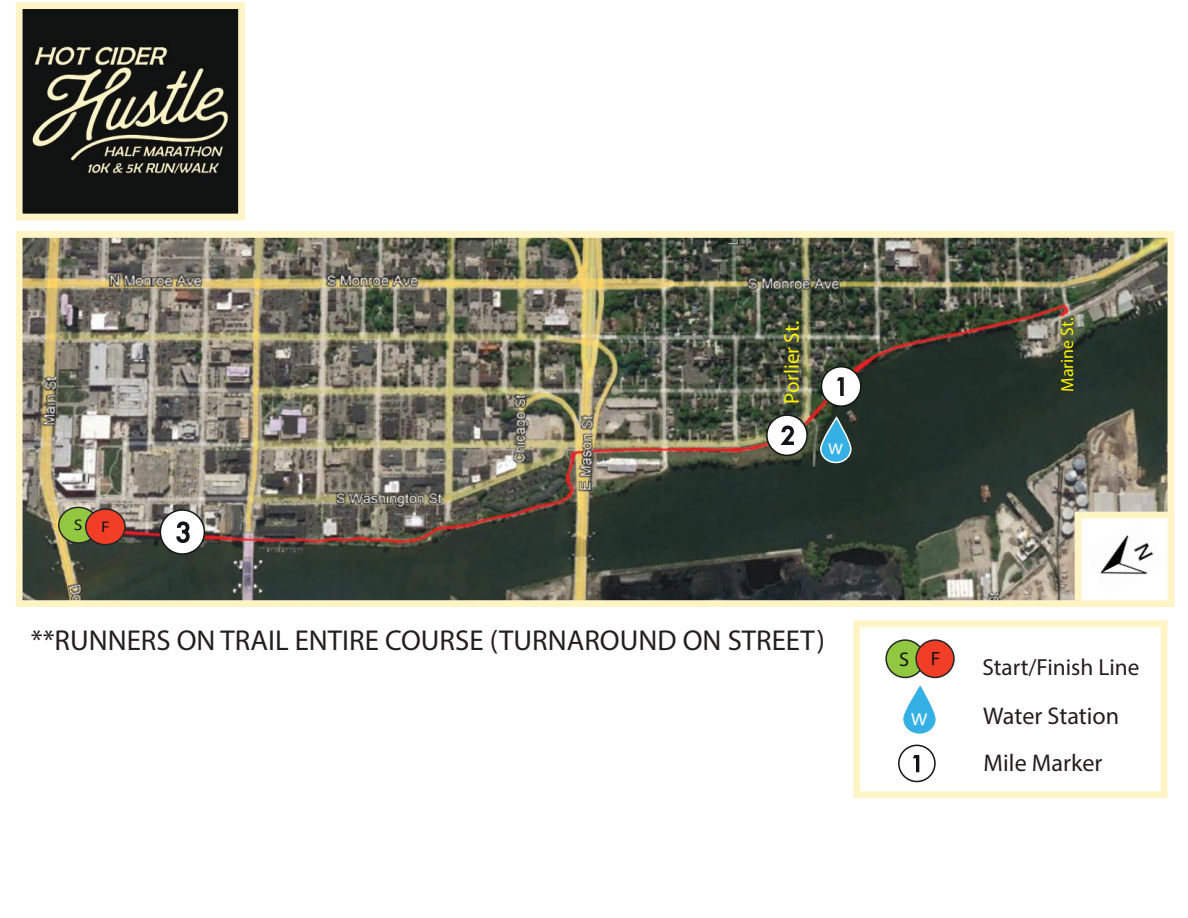
<style>
.page{position:relative;width:1188px;height:918px;background:#fff}
.page>*{position:absolute;margin:0;border:0;box-sizing:border-box;transform-origin:0 0}
.t1{font:28.8px "Myriad Pro";color:#241f1f}
.t2{font:25.5px "Futura LT";color:#121314}
.t3{font:24.15px "Myriad Pro";color:#241f1f}
.t4{font:23.25px "Myriad Pro";color:#241f1f}
.t5{font:23.25px "Futura LT";color:#121314}
.t6{font:22.8px "Futura LT";color:#121314}
.t7{font:21.15px "Myriad Pro";color:#fff300}
.t8{font:21px "Futura LT";color:#121314}
.t9{font:19.95px "Myriad Pro";color:#121314}
.t10{font:18px "Myriad Pro";letter-spacing:-.005em;color:#fff300}
.s1{font-size:19.2px}
</style>
<div class="page">
<img style="left:24px;top:239px;width:1142px;height:360px">
<div style="left:59px;top:507px;width:39px;height:36px;background:#92c840;border-radius:50%"></div>
<div style="left:58px;top:506px;width:41px;height:38px;border:2px solid #242728;border-radius:50%"></div>
<div style="left:86px;top:509px;width:39px;height:36px;background:#f23d27;border-radius:50%"></div>
<div style="left:85px;top:508px;width:41px;height:38px;border:2px solid #242728;border-radius:50%"></div>
<svg style="left:821px;top:418px;width:30px;height:45px"></svg>
<div style="left:820px;top:417px;width:32px;height:46px;border:2px solid #fff;border-radius:14px"></div>
<div style="left:821px;top:367px;width:40px;height:39px;background:#fff;border-radius:50%"></div>
<div style="left:821px;top:366px;width:41px;height:41px;border:2px solid #121314;border-radius:50%"></div>
<svg style="left:836px;top:377px;width:8px;height:19px"></svg>
<div style="left:767px;top:415px;width:40px;height:40px;background:#fff;border-radius:50%"></div>
<div style="left:766px;top:414px;width:42px;height:42px;border:2px solid #121314;border-radius:50%"></div>
<svg style="left:780px;top:425px;width:14px;height:20px"></svg>
<div style="left:160px;top:510px;width:44px;height:44px;background:#fff;border-radius:50%"></div>
<div style="left:160px;top:509px;width:45px;height:46px;border:2px solid #121314;border-radius:50%"></div>
<svg style="left:176px;top:521px;width:14px;height:22px"></svg>
<div style="left:16px;top:231px;width:1158px;height:376px;border:7px solid #fef4c6"></div>
<img style="left:24px;top:10px;width:213px;height:202px">
<div style="left:16px;top:2px;width:229px;height:218px;border:7px solid #fef4c6"></div>
<div style="left:853px;top:620px;width:314px;height:178px;border:7px solid #fef4c6"></div>
<div style="left:886px;top:640px;width:38px;height:38px;background:#92c840;border-radius:50%"></div>
<div style="left:885px;top:639px;width:40px;height:39px;border:2px solid #242728;border-radius:50%"></div>
<div style="left:916px;top:640px;width:38px;height:38px;background:#f23d27;border-radius:50%"></div>
<div style="left:915px;top:639px;width:40px;height:39px;border:2px solid #242728;border-radius:50%"></div>
<svg style="left:902px;top:684px;width:35px;height:51px"></svg>
<div style="left:902px;top:683px;width:35px;height:52px;border:2px solid #fff;border-radius:16px"></div>
<div style="left:898px;top:745px;width:38px;height:37px;border:2px solid #121314;border-radius:50%"></div>
<svg style="left:912px;top:755px;width:8px;height:18px"></svg>
<div style="left:1075px;top:512px;width:99px;height:95px;background:#fff;border:7px solid #fef4c6"></div>
<img style="left:1083px;top:519px;width:83px;height:56px">
<svg style="left:85px;top:519px;width:5px;height:13px"></svg>
<svg style="left:829px;top:444px;width:14px;height:11px"></svg>
<svg style="left:911px;top:713px;width:17px;height:13px"></svg>
<p class="t7" style="left:779px;top:404px;width:84px;rotate:-90deg">Porlier St.</p>
<p class="t10" style="left:1056px;top:392px;width:76px;rotate:-90deg">Marine St.</p>
<p class="t6" style="left:835px;top:372px;width:14px">1</p>
<p class="t2" style="left:176px;top:516px;width:16px">3</p>
<p class="t5" style="left:781px;top:421px;width:15px">2</p>
<p class="t1" style="left:31px;top:623px;width:796px">**RUNNERS ON TRAIL ENTIRE COURSE (TURNAROUND ON STREET)</p>
<p class="t9" style="left:899px;top:647px;width:43px">S <span class="s1">F</span></p>
<p class="t4" style="left:982px;top:653px;width:159px">Start/Finish Line</p>
<p class="t3" style="left:983px;top:701px;width:138px">Water Station</p>
<p class="t8" style="left:912px;top:750px;width:13px">1</p>
<p class="t3" style="left:984px;top:748px;width:120px">Mile Marker</p>
</div>
